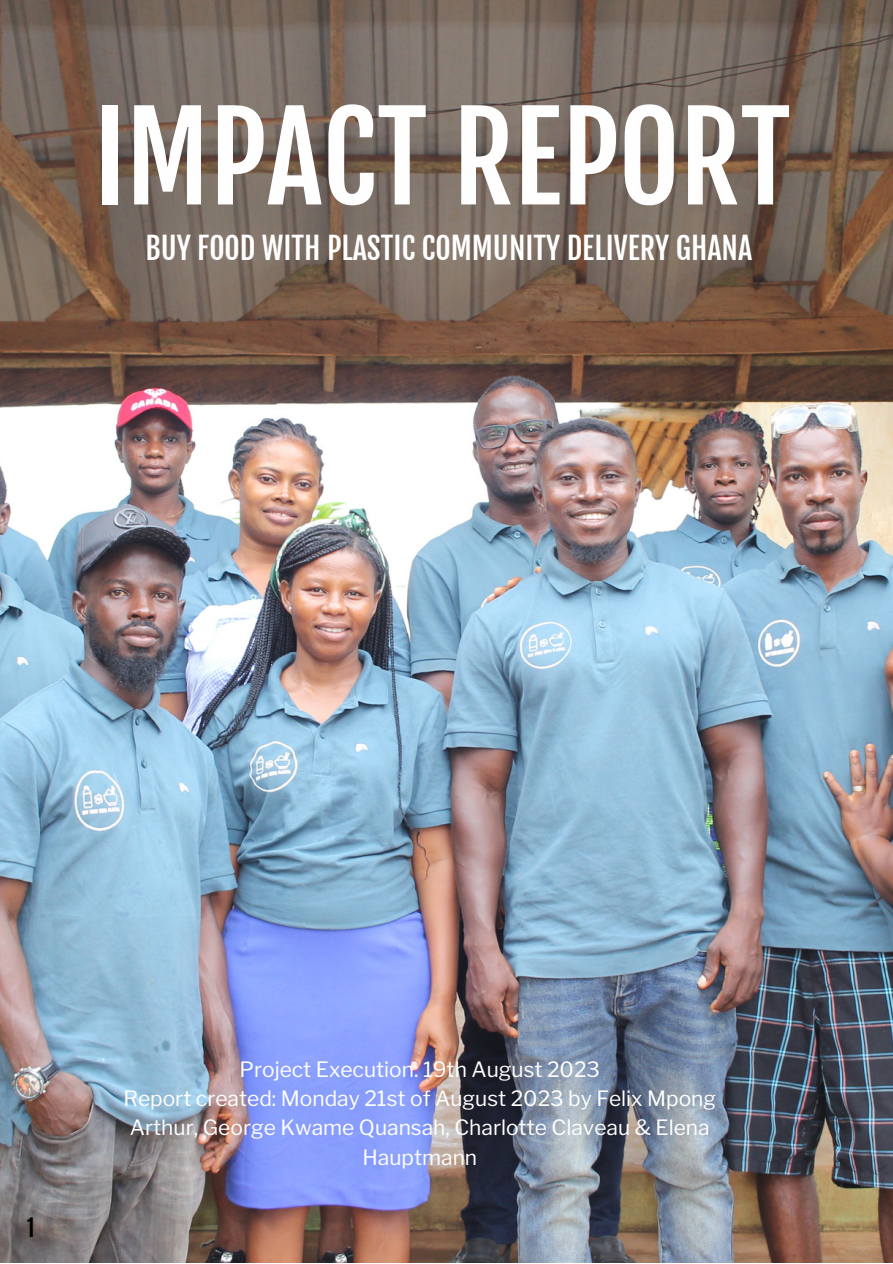
<style>
.page{position:relative;width:893px;height:1264px;background:#fff}
.page>*{position:absolute;margin:0;border:0;box-sizing:border-box;transform-origin:0 0}
.t1{font:118.95px "Fjalla One";color:#fefefe}
.t2{font:30px "Fjalla One";color:#fff}
.t3{font:700 22.5px "Antonio";color:#000}
.t4{font:21px/29.2px "Libre Franklin";color:#fff;text-align:center}
</style>
<div class="page">
<img style="left:0;top:0;width:892px;height:1262px">
<p class="t1" style="left:94px;top:84px;width:698px">IMPACT REPORT</p>
<p class="t2" style="left:145px;top:230px;width:608px">BUY FOOD WITH PLASTIC COMMUNITY DELIVERY GHANA</p>
<p class="t3" style="left:27px;top:1211px;width:9px">1</p>
<p class="t4" style="left:239px;top:1054px;width:362px">Project Execution: 19th August 2023</p>
<p class="t4" style="left:123px;top:1083px;width:594px">Report created: Monday 21st of August 2023 by Felix Mpong<br>Arthur, George Kwame Quansah, Charlotte Claveau &amp; Elena<br>Hauptmann</p>
</div>
